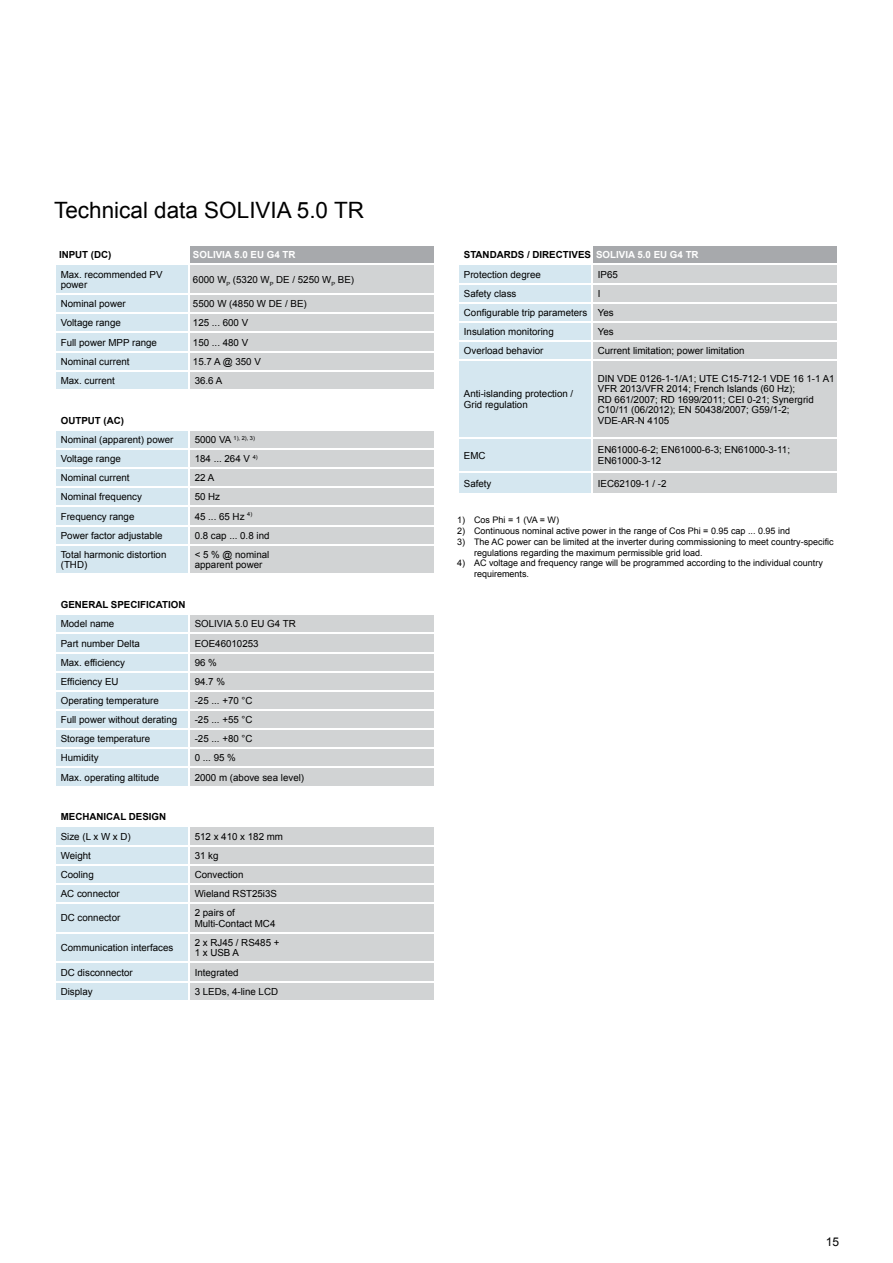
<style>
.page{position:relative;width:893px;height:1263px;background:#fff}
.page>*{position:absolute;margin:0;border:0;box-sizing:border-box;transform-origin:0 0}
.t1{font:22.5px "Arial";color:#000}
.t2{font:12px "Arial";color:#000}
.t3{font:9.75px/10.5px "Arial";color:#000}
.t4{font:700 9.75px/19.2px "Arial";color:#000}
.t5{font:700 9.75px "Arial";color:#fff}
.t6{font:9px/10.8px "Arial";color:#000}
.t7{font:5.7px "Arial";color:#000}
.s1{font-weight:700}
.s2{font-weight:700;color:#fff}
.s3{font-size:9.75px}
.s4{color:#fff}
.s5{font-weight:400}
</style>
<div class="page">
<svg style="left:56px;top:615px;width:378px;height:171px;background:#d6dde1"></svg>
<svg style="left:56px;top:431px;width:378px;height:142px;background:#d4dbdf"></svg>
<hr style="left:54px;top:448px;width:135px;height:2px;background:#fff">
<hr style="left:189px;top:448px;width:247px;height:2px;background:#fff">
<hr style="left:54px;top:467px;width:135px;height:2px;background:#fff">
<hr style="left:189px;top:467px;width:247px;height:2px;background:#fff">
<hr style="left:54px;top:486px;width:135px;height:2px;background:#fff">
<hr style="left:189px;top:486px;width:247px;height:2px;background:#fff">
<hr style="left:54px;top:506px;width:135px;height:1px;background:#fff">
<hr style="left:189px;top:506px;width:247px;height:1px;background:#fff">
<hr style="left:54px;top:525px;width:135px;height:1px;background:#fff">
<hr style="left:189px;top:525px;width:247px;height:1px;background:#fff">
<hr style="left:54px;top:544px;width:135px;height:1px;background:#fff">
<hr style="left:189px;top:544px;width:247px;height:1px;background:#fff">
<div style="left:592px;top:245px;width:246px;height:19px;background:#a7a9ac"></div>
<div style="left:593px;top:265px;width:244px;height:228px;background:#d1d3d4"></div>
<hr style="left:592px;top:283px;width:247px;height:1px;background:#fff">
<hr style="left:592px;top:302px;width:247px;height:1px;background:#fff">
<hr style="left:592px;top:321px;width:247px;height:2px;background:#fff">
<hr style="left:592px;top:340px;width:247px;height:2px;background:#fff">
<hr style="left:592px;top:359px;width:247px;height:2px;background:#fff">
<hr style="left:592px;top:437px;width:247px;height:2px;background:#fff">
<hr style="left:592px;top:471px;width:247px;height:2px;background:#fff">
<svg style="left:459px;top:246px;width:134px;height:247px;background:#dbeaf2"></svg>
<hr style="left:592px;top:264px;width:247px;height:1px;background:#fff">
<hr style="left:592px;top:244px;width:247px;height:2px;background:#fff">
<svg style="left:56px;top:246px;width:378px;height:143px;background:#d3dadd"></svg>
<hr style="left:189px;top:293px;width:247px;height:2px;background:#fff">
<hr style="left:188px;top:313px;width:248px;height:1px;background:#fff">
<hr style="left:188px;top:332px;width:248px;height:1px;background:#fff">
<hr style="left:188px;top:351px;width:248px;height:1px;background:#fff">
<hr style="left:188px;top:370px;width:248px;height:1px;background:#fff">
<svg style="left:56px;top:827px;width:378px;height:173px;background:#d4dbdf"></svg>
<hr style="left:54px;top:845px;width:135px;height:1px;background:#fff">
<hr style="left:189px;top:845px;width:247px;height:1px;background:#fff">
<hr style="left:54px;top:864px;width:135px;height:1px;background:#fff">
<hr style="left:189px;top:864px;width:247px;height:1px;background:#fff">
<hr style="left:54px;top:883px;width:135px;height:1px;background:#fff">
<hr style="left:189px;top:883px;width:247px;height:1px;background:#fff">
<hr style="left:54px;top:902px;width:135px;height:2px;background:#fff">
<hr style="left:189px;top:902px;width:247px;height:2px;background:#fff">
<hr style="left:54px;top:932px;width:135px;height:1px;background:#fff">
<hr style="left:189px;top:932px;width:247px;height:1px;background:#fff">
<hr style="left:54px;top:962px;width:135px;height:1px;background:#fff">
<hr style="left:189px;top:962px;width:247px;height:1px;background:#fff">
<hr style="left:54px;top:981px;width:135px;height:1px;background:#fff">
<hr style="left:189px;top:981px;width:247px;height:1px;background:#fff">
<h1 class="t1" style="left:54px;top:196px;width:311px">Technical data SOLIVIA 5.0 TR</h1>
<p class="t4" style="left:59px;top:246px;width:54px">INPUT (DC)</p>
<p class="t5" style="left:193px;top:249px;width:104px">SOLIVIA 5.0 EU G4 TR</p>
<p class="t3" style="left:61px;top:269px;width:103px">Max. recommended PV power</p>
<p class="t3" style="left:193px;top:274px;width:163px">6000 W<sub>P</sub> (5320 W<sub>P</sub> DE / 5250 W<sub>P</sub> BE)</p>
<p class="t3" style="left:61px;top:299px;width:67px">Nominal power</p>
<p class="t3" style="left:193px;top:299px;width:115px">5500 W (4850 W DE / BE)</p>
<p class="t3" style="left:61px;top:318px;width:62px">Voltage range</p>
<p class="t3" style="left:193px;top:318px;width:57px">125 ... 600 V</p>
<p class="t3" style="left:61px;top:337px;width:98px">Full power MPP range</p>
<p class="t3" style="left:193px;top:337px;width:57px">150 ... 480 V</p>
<p class="t3" style="left:61px;top:356px;width:70px">Nominal current</p>
<p class="t3" style="left:193px;top:356px;width:69px">15.7 A @ 350 V</p>
<p class="t3" style="left:61px;top:375px;width:56px">Max. current</p>
<p class="t3" style="left:195px;top:375px;width:29px">36.6 A</p>
<p class="t3" style="left:61px;top:411px;width:114px;line-height:19.2px"><span class="s1">OUTPUT (AC)</span><span class="s2">)<br></span>Nominal (apparent) power</p>
<p class="t7" style="left:195px;top:434px;width:62px"><span class="s3">5000 VA</span> 1), 2), 3)</p>
<p class="t3" style="left:61px;top:454px;width:62px">Voltage range</p>
<p class="t3" style="left:195px;top:454px;width:65px">184 ... 264 V <sup>4)</sup></p>
<p class="t3" style="left:61px;top:473px;width:70px">Nominal current</p>
<p class="t3" style="left:195px;top:473px;width:21px">22 A</p>
<p class="t3" style="left:61px;top:492px;width:83px">Nominal frequency</p>
<p class="t3" style="left:195px;top:492px;width:27px">50 Hz</p>
<p class="t3" style="left:61px;top:511px;width:75px">Frequency range</p>
<p class="t3" style="left:195px;top:511px;width:59px">45 ... 65 Hz <sup>4)</sup></p>
<p class="t3" style="left:61px;top:530px;width:103px">Power factor adjustable</p>
<p class="t3" style="left:195px;top:530px;width:76px">0.8 cap ... 0.8 ind</p>
<p class="t3" style="left:61px;top:549px;width:107px">Total harmonic distortion (THD)</p>
<p class="t3" style="left:195px;top:549px;width:76px">&lt; 5 % @ nominal apparent power</p>
<p class="t4" style="left:61px;top:596px;width:126px">GENERAL SPECIFICATION</p>
<p class="t3" style="left:61px;top:619px;width:55px">Model name</p>
<p class="t3" style="left:195px;top:619px;width:103px">SOLIVIA 5.0 EU G4 TR</p>
<p class="t3" style="left:61px;top:638px;width:81px">Part number Delta</p>
<p class="t3" style="left:195px;top:638px;width:65px">EOE46010253</p>
<p class="t3" style="left:61px;top:657px;width:66px">Max. efficiency</p>
<p class="t3" style="left:195px;top:657px;width:24px">96 %</p>
<p class="t3" style="left:61px;top:676px;width:59px">Efficiency EU</p>
<p class="t3" style="left:195px;top:676px;width:32px">94.7 %</p>
<p class="t3" style="left:61px;top:695px;width:100px">Operating temperature</p>
<p class="t3" style="left:195px;top:695px;width:59px">-25 ... +70 °C</p>
<p class="t3" style="left:61px;top:714px;width:118px">Full power without derating</p>
<p class="t3" style="left:195px;top:714px;width:59px">-25 ... +55 °C</p>
<p class="t3" style="left:61px;top:734px;width:91px">Storage temperature</p>
<p class="t3" style="left:195px;top:734px;width:59px">-25 ... +80 °C</p>
<p class="t3" style="left:61px;top:753px;width:39px">Humidity</p>
<p class="t3" style="left:195px;top:753px;width:43px">0 ... 95 %</p>
<p class="t3" style="left:61px;top:772px;width:100px">Max. operating altitude</p>
<p class="t3" style="left:195px;top:772px;width:111px">2000 m (above sea level)</p>
<p class="t4" style="left:61px;top:808px;width:107px">MECHANICAL DESIGN</p>
<p class="t3" style="left:61px;top:831px;width:72px">Size (L x W x D)</p>
<p class="t3" style="left:195px;top:831px;width:90px">512 x 410 x 182 mm</p>
<p class="t3" style="left:61px;top:850px;width:32px">Weight</p>
<p class="t3" style="left:195px;top:850px;width:25px">31 kg</p>
<p class="t3" style="left:61px;top:869px;width:35px">Cooling</p>
<p class="t3" style="left:195px;top:869px;width:50px">Convection</p>
<p class="t3" style="left:61px;top:888px;width:61px">AC connector</p>
<p class="t3" style="left:195px;top:888px;width:84px">Wieland RST25i3S</p>
<p class="t3" style="left:61px;top:913px;width:61px">DC connector</p>
<p class="t3" style="left:195px;top:907px;width:82px">2 pairs of<br>Multi-Contact MC4</p>
<p class="t3" style="left:61px;top:942px;width:114px">Communication interfaces</p>
<p class="t3" style="left:195px;top:937px;width:86px">2 x RJ45 / RS485 +<br>1 x USB A</p>
<p class="t3" style="left:61px;top:967px;width:74px">DC disconnector</p>
<p class="t3" style="left:195px;top:967px;width:45px">Integrated</p>
<p class="t3" style="left:61px;top:986px;width:33px">Display</p>
<p class="t3" style="left:195px;top:986px;width:85px">3 LEDs, 4-line LCD</p>
<p class="t4" style="left:464px;top:246px;width:236px">STANDARDS / DIRECTIVES <span class="s4">SOLIVIA 5.0 EU G4 TR<br></span><span class="s5">Protection degree</span></p>
<p class="t3" style="left:598px;top:269px;width:22px">IP65</p>
<p class="t3" style="left:464px;top:288px;width:54px">Safety class</p>
<p class="t3" style="left:464px;top:284px;width:151px;line-height:19.2px;text-indent:134px">I<br>Configurable trip parameters Yes<br>Insulation monitoring</p>
<p class="t3" style="left:598px;top:326px;width:17px">Yes</p>
<p class="t3" style="left:464px;top:345px;width:81px">Overload behavior</p>
<p class="t3" style="left:598px;top:345px;width:148px">Current limitation; power limitation</p>
<p class="t3" style="left:464px;top:389px;width:111px">Anti-islanding protection /<br>Grid regulation</p>
<p class="t3" style="left:598px;top:373px;width:238px">DIN VDE 0126-1-1/A1; UTE C15-712-1 VDE 16 1-1 A1<br>VFR 2013/VFR 2014; French Islands (60 Hz);<br>RD 661/2007; RD 1699/2011; CEI 0-21; Synergrid C10/11 (06/2012); EN 50438/2007; G59/1-2; VDE-AR-N 4105</p>
<p class="t3" style="left:464px;top:450px;width:23px">EMC</p>
<p class="t3" style="left:598px;top:445px;width:194px">EN61000-6-2; EN61000-6-3; EN61000-3-11;<br>EN61000-3-12</p>
<p class="t3" style="left:464px;top:478px;width:29px">Safety</p>
<p class="t3" style="left:598px;top:478px;width:70px">IEC62109-1 / -2</p>
<p class="t6" style="left:457px;top:515px;width:103px">1) Cos Phi = 1 (VA = W)</p>
<p class="t6" style="left:457px;top:526px;width:334px">2) Continuous nominal active power in the range of Cos Phi = 0.95 cap ... 0.95 ind</p>
<p class="t6" style="left:474px;top:536px;width:361px;text-indent:-17px">3) The AC power can be limited at the inverter during commissioning to meet country-specific regulations regarding the maximum permissible grid load.</p>
<p class="t6" style="left:474px;top:558px;width:350px;text-indent:-17px">4) AC voltage and frequency range will be programmed according to the individual country requirements.</p>
<p class="t2" style="left:826px;top:1234px;width:15px">15</p>
</div>
